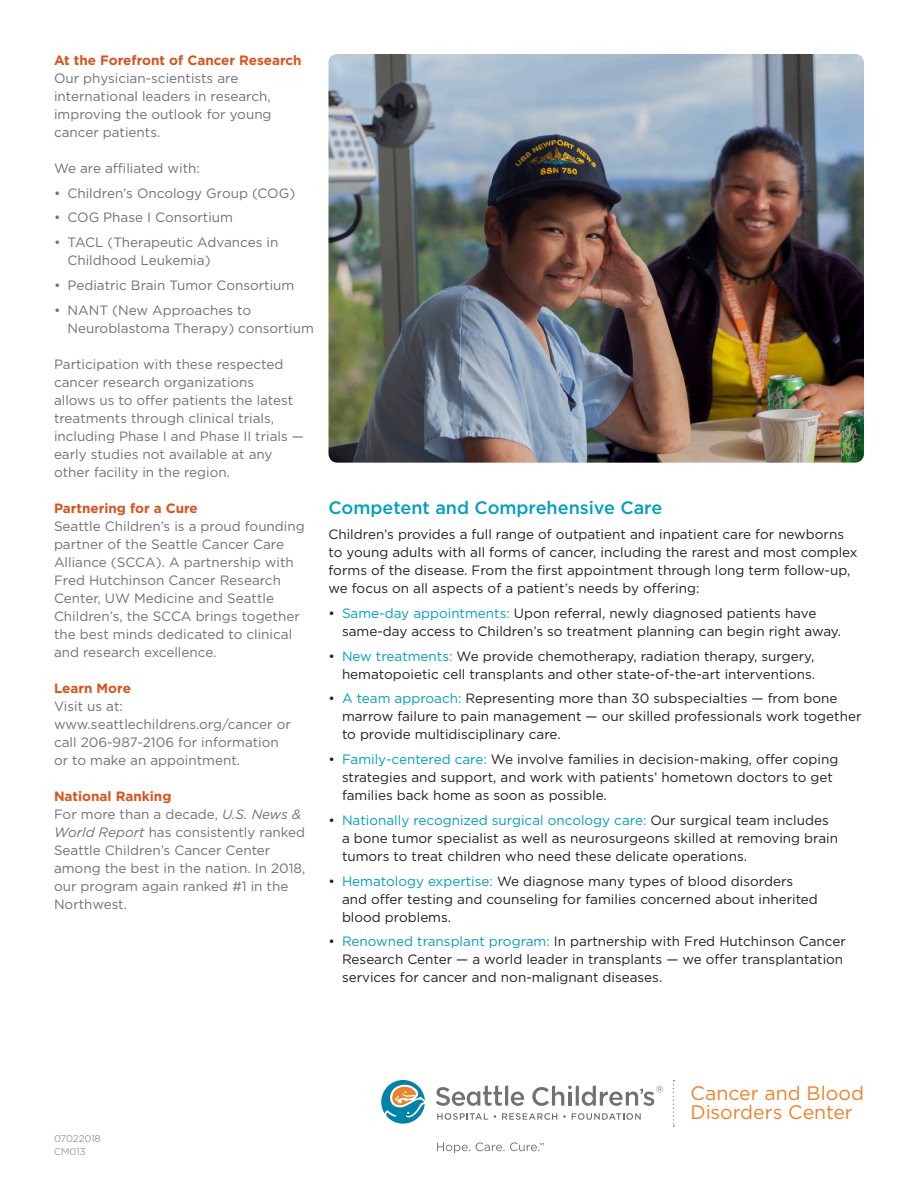
<style>
.page{position:relative;width:918px;height:1188px;background:#fff}
.page>*{position:absolute;margin:0;border:0;box-sizing:border-box;transform-origin:0 0}
.t1{font:19.5px/19.5px "Gotham";color:#f48026}
.t2{font:500 18px "Gotham";color:#009fc3}
.List_Paragraph{font:13.5px/18px "Gotham";color:#231f20}
.List_Paragraph-2{font:13.5px/18px "Gotham";color:#717074}
.Normal__Web{font:700 13.5px "Gotham";color:#d9531c}
.t3{font:300 9.75px/12.8px "Gotham";color:#717074}
.s1{font-weight:700;color:#d9531c}
.s2{font-style:italic}
.s3{color:#009fc3}
</style>
<div class="page">
<svg style="left:673px;top:1080px;width:1px;height:47px"></svg>
<svg style="left:437px;top:1142px;width:107px;height:11px"></svg>
<svg style="left:381px;top:1080px;width:44px;height:44px"></svg>
<svg style="left:436px;top:1086px;width:88px;height:20px"></svg>
<svg style="left:437px;top:1113px;width:51px;height:7px"></svg>
<svg style="left:502px;top:1113px;width:55px;height:7px"></svg>
<svg style="left:572px;top:1113px;width:69px;height:7px"></svg>
<svg style="left:532px;top:1086px;width:131px;height:20px"></svg>
<img style="left:328px;top:54px;width:536px;height:409px">
<p class="Normal__Web" style="left:54px;top:51px;width:249px">At the Forefront of Cancer Research</p>
<p class="List_Paragraph-2" style="left:54px;top:69px;width:219px">Our physician-scientists are international leaders in research, improving the outlook for young cancer patients.</p>
<p class="List_Paragraph-2" style="left:54px;top:159px;width:147px">We are affiliated with:</p>
<p class="List_Paragraph-2" style="left:54px;top:183px;width:243px">• Children’s Oncology Group (COG)</p>
<p class="List_Paragraph-2" style="left:54px;top:208px;width:181px">• COG Phase I Consortium</p>
<p class="List_Paragraph-2" style="left:68px;top:233px;width:212px;text-indent:-14px">• TACL (Therapeutic Advances in<br>Childhood Leukemia)</p>
<p class="List_Paragraph-2" style="left:54px;top:276px;width:242px">• Pediatric Brain Tumor Consortium</p>
<p class="List_Paragraph-2" style="left:68px;top:300px;width:248px;text-indent:-14px">• NANT (New Approaches to<br>Neuroblastoma Therapy) consortium</p>
<p class="List_Paragraph-2" style="left:54px;top:354px;width:251px">Participation with these respected cancer research organizations<br>allows us to offer patients the latest treatments through clinical trials, including Phase I and Phase II trials — early studies not available at any other facility in the region.</p>
<p class="List_Paragraph-2" style="left:54px;top:498px;width:252px"><span class="s1">Partnering for a Cure<br></span>Seattle Children’s is a proud founding partner of the Seattle Cancer Care<br>Alliance (SCCA). A partnership with<br>Fred Hutchinson Cancer Research<br>Center, UW Medicine and Seattle<br>Children’s, the SCCA brings together the best minds dedicated to clinical and research excellence.</p>
<p class="List_Paragraph-2" style="left:54px;top:678px;width:238px"><span class="s1">Learn More<br></span>Visit us at: www.seattlechildrens.org/cancer or call 206-987-2106 for information or to make an appointment.</p>
<p class="Normal__Web" style="left:54px;top:787px;width:119px">National Ranking</p>
<p class="List_Paragraph-2" style="left:54px;top:804px;width:253px">For more than a decade, <span class="s2">U.S. News &amp;<br>World Report</span> has consistently ranked<br>Seattle Children’s Cancer Center among the best in the nation. In 2018, our program again ranked #1 in the<br>Northwest.</p>
<p class="t2" style="left:328px;top:496px;width:335px">Competent and Comprehensive Care</p>
<p class="List_Paragraph" style="left:328px;top:525px;width:531px">Children’s provides a full range of outpatient and inpatient care for newborns to young adults with all forms of cancer, including the rarest and most complex forms of the disease. From the first appointment through long term follow-up, we focus on all aspects of a patient’s needs by offering:</p>
<p class="List_Paragraph" style="left:342px;top:604px;width:501px;text-indent:-14px">• <span class="s3">Same-day appointments:</span> Upon referral, newly diagnosed patients have same-day access to Children’s so treatment planning can begin right away.</p>
<p class="List_Paragraph" style="left:328px;top:647px;width:488px;text-align:right">• <span class="s3">New treatments:</span> We provide chemotherapy, radiation therapy, surgery, hematopoietic cell transplants and other state-of-the-art interventions.</p>
<p class="List_Paragraph" style="left:342px;top:689px;width:521px;text-indent:-14px">• <span class="s3">A team approach:</span> Representing more than 30 subspecialties — from bone marrow failure to pain management — our skilled professionals work together to provide multidisciplinary care.</p>
<p class="List_Paragraph" style="left:342px;top:750px;width:498px;text-indent:-14px">• <span class="s3">Family-centered care:</span> We involve families in decision-making, offer coping strategies and support, and work with patients’ hometown doctors to get families back home as soon as possible.</p>
<p class="List_Paragraph" style="left:342px;top:811px;width:498px;text-indent:-14px">• <span class="s3">Nationally recognized surgical oncology care:</span> Our surgical team includes a bone tumor specialist as well as neurosurgeons skilled at removing brain tumors to treat children who need these delicate operations.</p>
<p class="List_Paragraph" style="left:342px;top:872px;width:477px;text-indent:-14px">• <span class="s3">Hematology expertise:</span> We diagnose many types of blood disorders and offer testing and counseling for families concerned about inherited blood problems.</p>
<p class="List_Paragraph" style="left:342px;top:932px;width:505px;text-indent:-14px">• <span class="s3">Renowned transplant program:</span> In partnership with Fred Hutchinson Cancer<br>Research Center — a world leader in transplants — we offer transplantation services for cancer and non-malignant diseases.</p>
<p class="t3" style="left:54px;top:1132px;width:48px">07022018<br>CM013</p>
<p class="t1" style="left:690px;top:1083px;width:175px">Cancer and Blood<br>Disorders Center</p>
</div>
